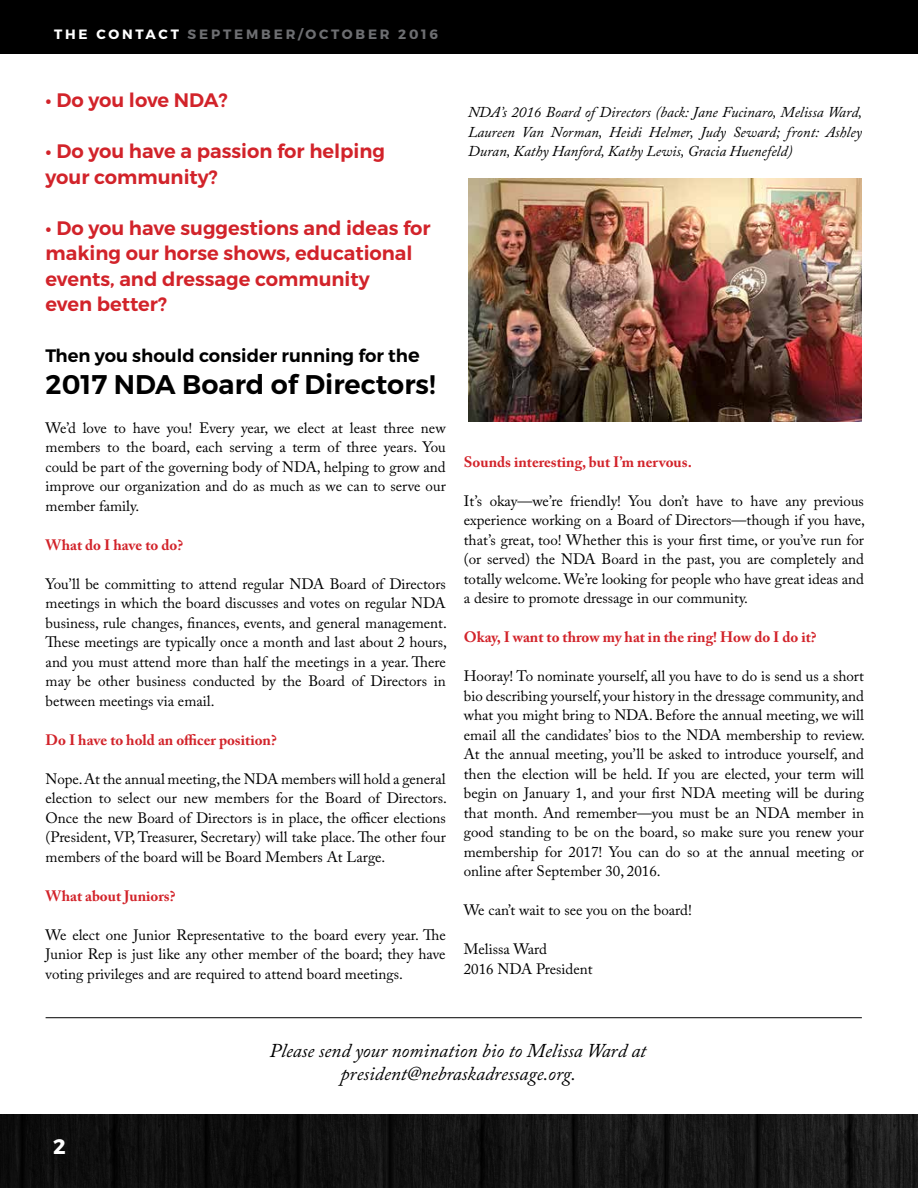
<style>
.page{position:relative;width:918px;height:1188px;background:#fff}
.page>*{position:absolute;margin:0;border:0;box-sizing:border-box;transform-origin:0 0}
.t1{font:600 27px "Montserrat";color:#000}
.t2{font:700 21px "Montserrat";color:#fff}
.t3{font:600 19.5px/25.5px "Montserrat";color:#d2232a}
.t4{font:italic 19.5px/22.5px "Adobe Caslon Pro";color:#000;text-align:center}
.t5{font:600 18px "Montserrat";color:#000}
.t6{font:15px/19.5px "Adobe Caslon Pro";color:#000;text-align:justify}
.t7{font:italic 15px/19.5px "Adobe Caslon Pro";color:#000;text-align:justify}
.t8{font:700 15px "Adobe Caslon Pro";color:#d2232a}
.t9{font:700 13.5px "Montserrat";letter-spacing:.21em;color:#6d6e71}
.s1{color:#fff}
.s2{font-size:19.5px}
</style>
<div class="page">
<img style="left:0;top:1115px;width:918px;height:73px">
<div style="left:0;top:0;width:918px;height:54px;background:#000"></div>
<hr style="left:46px;top:1017px;width:816px;height:1px;background:#000">
<img style="left:468px;top:178px;width:394px;height:243px">
<p class="t9" style="left:54px;top:26px;width:386px"><span class="s1">THE CONTACT</span> SEPTEMBER/OCTOBER 2016</p>
<h3 class="t3" style="left:46px;top:88px;width:184px">• Do you love NDA?</h3>
<h3 class="t3" style="left:46px;top:139px;width:341px">• Do you have a passion for helping your community?</h3>
<h3 class="t3" style="left:46px;top:215px;width:387px">• Do you have suggestions and ideas for making our horse shows, educational events, and dressage community<br>even better?</h3>
<p class="t5" style="left:46px;top:345px;width:376px">Then you should consider running for th<span class="s2">e</span></p>
<h1 class="t1" style="left:46px;top:367px;width:391px">2017 NDA Board of Directors!</h1>
<p class="t6" style="left:46px;top:418px;width:402px">We’d love to have you! Every year, we elect at least three new members to the board, each serving a term of three years. You could be part of the governing body of NDA, helping to grow and improve our organization and do as much as we can to serve our member family.</p>
<p class="t8" style="left:46px;top:536px;width:139px">What do I have to do?</p>
<p class="t6" style="left:46px;top:574px;width:403px">You’ll be committing to attend regular NDA Board of Directors meetings in which the board discusses and votes on regular NDA business, rule changes, finances, events, and general management.<br>These meetings are typically once a month and last about 2 hours, and you must attend more than half the meetings in a year. There may be other business conducted by the Board of Directors in between meetings via email.</p>
<p class="t8" style="left:46px;top:731px;width:233px">Do I have to hold an officer position?</p>
<p class="t6" style="left:46px;top:769px;width:403px">Nope. At the annual meeting, the NDA members will hold a general election to select our new members for the Board of Directors.<br>Once the new Board of Directors is in place, the officer elections (President, VP, Treasurer, Secretary) will take place. The other four members of the board will be Board Members At Large.</p>
<p class="t8" style="left:46px;top:887px;width:131px">What about Juniors?</p>
<p class="t6" style="left:46px;top:925px;width:402px">We elect one Junior Representative to the board every year. The Junior Rep is just like any other member of the board; they have voting privileges and are required to attend board meetings.</p>
<p class="t7" style="left:468px;top:103px;width:396px">NDA’s 2016 Board of Directors (back: Jane Fucinaro, Melissa Ward, Laureen Van Norman, Heidi Helmer, Judy Seward; front: Ashley Duran, Kathy Hanford, Kathy Lewis, Gracia Huenefeld)</p>
<p class="t8" style="left:464px;top:453px;width:230px">Sounds interesting, but I’m nervous.</p>
<p class="t6" style="left:464px;top:491px;width:403px">It’s okay—we’re friendly! You don’t have to have any previous experience working on a Board of Directors—though if you have, that’s great, too! Whether this is your first time, or you’ve run for (or served) the NDA Board in the past, you are completely and totally welcome. We’re looking for people who have great ideas and a desire to promote dressage in our community.</p>
<p class="t8" style="left:464px;top:628px;width:354px">Okay, I want to throw my hat in the ring! How do I do it?</p>
<p class="t6" style="left:464px;top:667px;width:403px">Hooray! To nominate yourself, all you have to do is send us a short bio describing yourself, your history in the dressage community, and what you might bring to NDA. Before the annual meeting, we will email all the candidates’ bios to the NDA membership to review.<br>At the annual meeting, you’ll be asked to introduce yourself, and then the election will be held. If you are elected, your term will begin on January 1, and your first NDA meeting will be during that month. And remember—you must be an NDA member in good standing to be on the board, so make sure you renew your membership for 2017! You can do so at the annual meeting or online after September 30, 2016.</p>
<p class="t6" style="left:464px;top:901px;width:230px">We can’t wait to see you on the board!</p>
<p class="t6" style="left:464px;top:940px;width:130px">Melissa Ward<br>2016 NDA President</p>
<h2 class="t2" style="left:53px;top:1134px;width:14px">2</h2>
<h3 class="t4" style="left:270px;top:1039px;width:378px">Please send your nomination bio to Melissa Ward at president@nebraskadressage.org.</h3>
</div>
